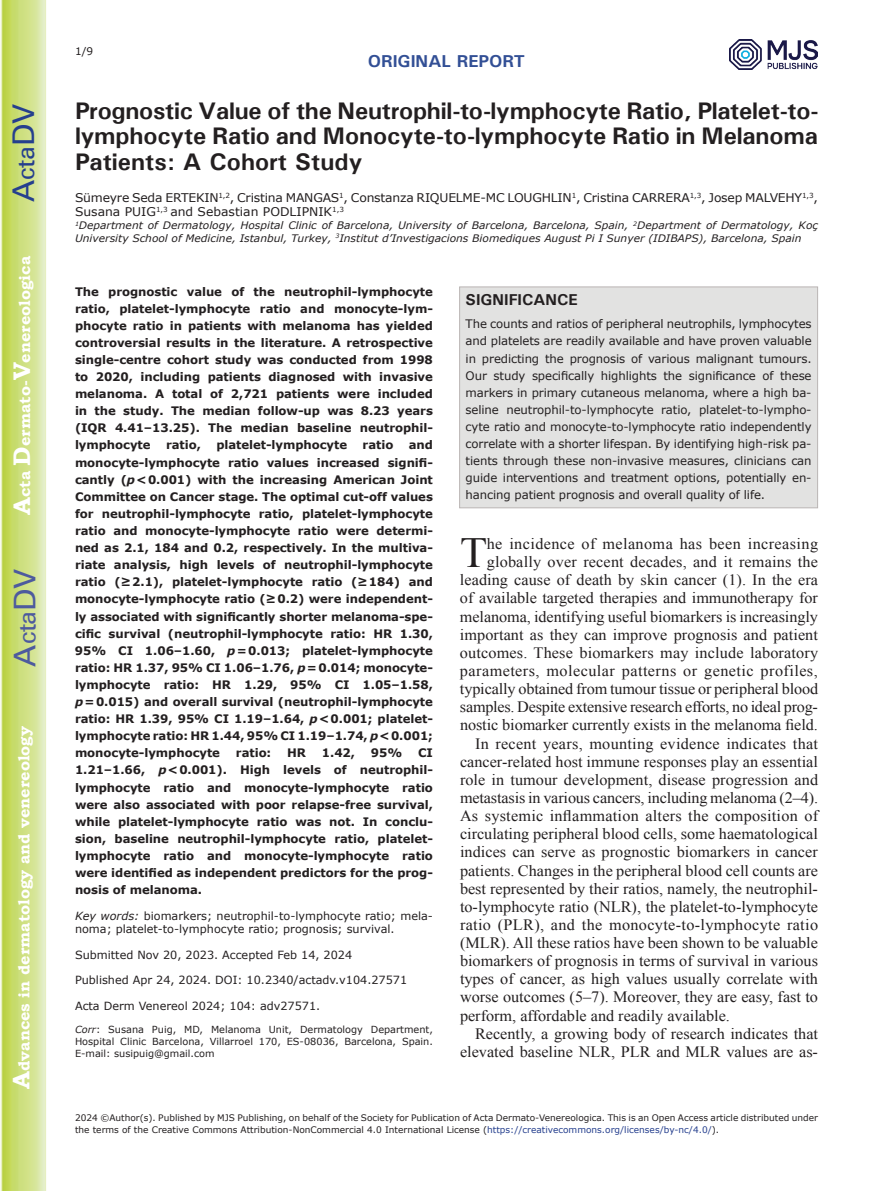
<style>
.page{position:relative;width:893px;height:1191px;background:#fff}
.page>*{position:absolute;margin:0;border:0;box-sizing:border-box;transform-origin:0 0}
.t1{font:42.9px "Times New Roman";color:#231f20}
.t2{font:30px "Univers";color:#4d5a9e}
.t3{font:30px "Univers";color:#253f8e}
.t4{font:700 24px/25.5px "Univers";letter-spacing:-.005em;color:#231f20;text-align:justify}
.t5{font:700 17.25px "Univers";color:#324f95}
.t6{font:15.75px "Times New Roman";color:#231f20}
.t7{font:15.75px "Times New Roman";letter-spacing:.025em;color:#231f20}
.t8{font:700 15.75px "Bookman Old Style";color:#fff}
.t9{font:15.75px "Times New Roman";letter-spacing:.02em;color:#231f20}
.t10{font:700 15.75px "Univers";color:#231f20}
.t11{font:12px/14.4px "Verdana";letter-spacing:-.015em;color:#231f20}
.t12{font:700 11.7px/17.1px "Verdana";letter-spacing:-.005em;color:#231f20;text-align:justify}
.t13{font:11.7px/17.1px "Verdana";letter-spacing:-.01em;color:#231f20;text-align:justify}
.t14{font:11.25px/13.5px "Verdana";color:#231f20}
.t15{font:10.5px "Verdana";color:#231f20}
.t16{font:italic 10.35px/12.8px "Verdana";color:#231f20}
.t17{font:9.75px/11.7px "Verdana";color:#231f20;text-align:justify}
.t18{font:9px/12px "Verdana";color:#231f20}
.s1{font-size:24px}
.s2{font-style:italic}
.s3{color:#253f8e}
</style>
<div class="page">
<svg style="left:1px;top:0;width:45px;height:1191px;background:#cfe084"></svg>
<img style="left:729px;top:40px;width:89px;height:30px">
<div style="left:459px;top:286px;width:359px;height:222px;background:#e2e2e1;border:1px solid #bab5b4"></div>
<h2 class="t3" style="left:6px;top:202px;width:100px;rotate:-90deg">A<span class="s1">cta</span>DV</h2>
<h3 class="t8" style="left:15px;top:515px;width:260px;rotate:-90deg"><span class="s1">A</span>cta <span class="s1">D</span>ermato-<span class="s1">V</span>enereologica</h3>
<h2 class="t2" style="left:7px;top:666px;width:100px;rotate:-90deg">A<span class="s1">cta</span>DV</h2>
<h3 class="t8" style="left:15px;top:1088px;width:364px;rotate:-90deg"><span class="s1">A</span>dvances in dermatology and venereology</h3>
<p class="t15" style="left:75px;top:44px;width:20px">1/9</p>
<h3 class="t5" style="left:368px;top:50px;width:159px">ORIGINAL REPORT</h3>
<h3 class="t4" style="left:75px;top:97px;width:745px">Prognostic Value of the Neutrophil-to-lymphocyte Ratio, Platelet-to&shy;lymphocyte Ratio and Monocyte-to-lymphocyte Ratio in Melanoma Patients: A Cohort Study</h3>
<p class="t11" style="left:75px;top:191px;width:744px">Sümeyre Seda ERTEKIN<sup>1,2</sup>, Cristina MANGAS<sup>1</sup>, Constanza RIQUELME-MC LOUGHLIN<sup>1</sup>, Cristina CARRERA<sup>1,3</sup>, Josep MALVEHY<sup>1,3</sup>,<br>Susana PUIG<sup>1,3</sup> and Sebastian PODLIPNIK<sup>1,3</sup></p>
<p class="t16" style="left:75px;top:219px;width:744px"><sup>1</sup>Department of Dermatology, Hospital Clinic of Barcelona, University of Barcelona, Barcelona, Spain, <sup>2</sup>Department of Dermatology, Koç<br>University School of Medicine, Istanbul, Turkey, <sup>3</sup>Institut d’Investigacions Biomediques August Pi I Sunyer (IDIBAPS), Barcelona, Spain</p>
<p class="t12" style="left:75px;top:283px;width:359px">The prognostic value of the neutrophil-lymphocyte ratio, platelet-lymphocyte ratio and monocyte-lym&shy;phocyte ratio in patients with melanoma has yielded controversial results in the literature. A retrospective single-centre cohort study was conducted from 1998 to 2020, including patients diagnosed with invasive melanoma. A total of 2,721 patients were included in the study. The median follow-up was 8.23 years (IQR 4.41–13.25). The median baseline neutrophil&shy;lymphocyte</p>
<p class="t12" style="left:75px;top:437px;width:359px;text-indent:334px">and mono-cyte-lymphocyte ratio values increased signifi&shy;cantly (<span class="s2">p</span>&lt;0.001) with the increasing American Joint Committee on Cancer stage. The optimal cut-off values for neutrophil-lymphocyte ratio, platelet-lymphocyte ratio and monocyte-lymphocyte ratio were determi&shy;ned as 2.1, 184 and 0.2, respectively. In the multiva&shy;riate analysis, high levels of neutrophil-lymphocyte ratio (≥2.1), platelet-lymphocyte ratio (≥184) and monocyte-lymphocyte ratio (≥0.2) were independent&shy;ly associated with significantly shorter melanoma-spe&shy;cific survival (neutrophil-lymphocyte ratio: HR 1.30, 95% CI 1.06–1.60, <span class="s2">p</span>=0.013; platelet-lymphocyte ratio: HR 1.37, 95% CI 1.06–1.76, <span class="s2">p</span>=0.014; monocyte&shy;lymphocyte ratio: HR 1.29, 95% CI 1.05–1.58, <span class="s2">p</span>=0.015) and overall survival (neutrophil-lymphocyte ratio: HR 1.39, 95% CI 1.19–1.64, <span class="s2">p</span>&lt;0.001; platelet&shy;lymphocyte ratio: HR 1.44, 95% CI 1.19–1.74, <span class="s2">p</span>&lt;0.001; monocyte-lymphocyte</p>
<p class="t12" style="left:166px;top:437px;width:36px">ratio,</p>
<p class="t12" style="left:216px;top:437px;width:132px">platelet-lymphocyte</p>
<p class="t12" style="left:363px;top:437px;width:32px">ratio</p>
<p class="t12" style="left:236px;top:744px;width:37px">ratio:</p>
<p class="t12" style="left:287px;top:744px;width:20px">HR</p>
<p class="t12" style="left:322px;top:744px;width:35px">1.42,</p>
<p class="t12" style="left:371px;top:744px;width:33px">95%</p>
<p class="t12" style="left:75px;top:744px;width:359px;text-indent:343px">CI 1.21–1.66, <span class="s2">p</span>&lt;0.001). High levels of neutrophil&shy;lymphocyte ratio and monocyte-lymphocyte ratio were also associated with poor relapse-free survival, while platelet-lymphocyte ratio was not. In conclu&shy;sion, baseline neutrophil-lymphocyte ratio, platelet&shy;lymphocyte ratio and monocyte-lymphocyte ratio were identified as independent predictors for the prog&shy;nosis of melanoma.</p>
<p class="t14" style="left:75px;top:909px;width:359px"><span class="s2">Key words:</span> biomarkers; neutrophil-to-lymphocyte ratio; mela&shy;noma; platelet-to-lymphocyte ratio; prognosis; survival.</p>
<p class="t14" style="left:75px;top:948px;width:279px">Submitted Nov 20, 2023. Accepted Feb 14, 2024</p>
<p class="t14" style="left:75px;top:973px;width:334px">Published Apr 24, 2024. DOI: 10.2340/actadv.v104.27571</p>
<p class="t14" style="left:75px;top:999px;width:247px">Acta Derm Venereol 2024; 104: adv27571.</p>
<p class="t17" style="left:75px;top:1024px;width:359px"><span class="s2">Corr</span>: Susana Puig, MD, Melanoma Unit, Dermatology Department, Hospital Clinic Barcelona, Villarroel 170, ES-08036, Barcelona, Spain.<br>E-mail: susipuig@gmail.com</p>
<h3 class="t10" style="left:466px;top:290px;width:114px">SIGNIFICANCE</h3>
<p class="t13" style="left:466px;top:316px;width:347px">The counts and ratios of peripheral neutrophils, lymphocytes and platelets are readily available and have proven valuable in predicting the prognosis of various malignant tumours.<br>Our study specifically highlights the significance of these markers in primary cutaneous melanoma, where a high ba&shy;seline neutrophil-to-lymphocyte ratio, platelet-to-lympho&shy;cyte ratio and monocyte-to-lymphocyte ratio independently correlate with a shorter lifespan. By identifying high-risk pa&shy;tients through these non-invasive measures, clinicians can guide interventions and treatment options, potentially en&shy;hancing patient prognosis and overall quality of life.</p>
<h1 class="t1" style="left:460px;top:524px;width:29px">T</h1>
<h3 class="t7" style="left:487px;top:533px;width:333px">he incidence of melanoma has been increasing</h3>
<h3 class="t6" style="left:487px;top:551px;width:333px">globally over recent decades, and it remains the</h3>
<h3 class="t6" style="left:460px;top:569px;width:360px">leading cause of death by skin cancer (1). In the era</h3>
<h3 class="t6" style="left:460px;top:587px;width:360px">of available targeted therapies and immunotherapy for</h3>
<h3 class="t6" style="left:460px;top:605px;width:359px">melanoma, identifying useful biomarkers is increasingly</h3>
<h3 class="t6" style="left:460px;top:624px;width:359px">important as they can improve prognosis and patient</h3>
<h3 class="t6" style="left:460px;top:642px;width:360px">outcomes. These biomarkers may include laboratory</h3>
<h3 class="t7" style="left:460px;top:660px;width:359px">parameters, molecular patterns or genetic profiles,</h3>
<h3 class="t6" style="left:460px;top:678px;width:360px">typically obtained from tumour tissue or peripheral blood</h3>
<h3 class="t6" style="left:460px;top:696px;width:359px">samples. Despite extensive research efforts, no ideal prog-</h3>
<h3 class="t6" style="left:460px;top:714px;width:359px">nostic biomarker currently exists in the melanoma field.</h3>
<h3 class="t6" style="left:475px;top:732px;width:345px">In recent years, mounting evidence indicates that</h3>
<h3 class="t6" style="left:460px;top:751px;width:359px">cancer-related host immune responses play an essential</h3>
<h3 class="t6" style="left:460px;top:769px;width:360px">role in tumour development, disease progression and</h3>
<h3 class="t6" style="left:460px;top:787px;width:360px">metastasis in various cancers, including melanoma (2–4).</h3>
<h3 class="t6" style="left:460px;top:805px;width:360px">As systemic inflammation alters the composition of</h3>
<h3 class="t6" style="left:460px;top:823px;width:359px">circulating peripheral blood cells, some haematological</h3>
<h3 class="t6" style="left:460px;top:841px;width:359px">indices can serve as prognostic biomarkers in cancer</h3>
<h3 class="t6" style="left:460px;top:859px;width:360px">patients. Changes in the peripheral blood cell counts are</h3>
<h3 class="t6" style="left:460px;top:877px;width:360px">best represented by their ratios, namely, the neutrophil-</h3>
<h3 class="t6" style="left:460px;top:896px;width:360px">to-lymphocyte ratio (NLR), the platelet-to-lymphocyte</h3>
<h3 class="t9" style="left:460px;top:914px;width:360px">ratio (PLR), and the monocyte-to-lymphocyte ratio</h3>
<h3 class="t6" style="left:460px;top:932px;width:360px">(MLR). All these ratios have been shown to be valuable</h3>
<h3 class="t6" style="left:460px;top:950px;width:360px">biomarkers of prognosis in terms of survival in various</h3>
<h3 class="t6" style="left:460px;top:968px;width:360px">types of cancer, as high values usually correlate with</h3>
<h3 class="t6" style="left:460px;top:986px;width:360px">worse outcomes (5–7). Moreover, they are easy, fast to</h3>
<h3 class="t6" style="left:460px;top:1004px;width:271px">perform, affordable and readily available.</h3>
<h3 class="t6" style="left:475px;top:1022px;width:345px">Recently, a growing body of research indicates that</h3>
<h3 class="t6" style="left:460px;top:1041px;width:359px">elevated baseline NLR, PLR and MLR values are as-</h3>
<p class="t18" style="left:75px;top:1111px;width:744px">2024 ©Author(s). Published by MJS Publishing, on behalf of the Society for Publication of Acta Dermato-Venereologica. This is an Open Access article distributed under the terms of the Creative Commons Attribution-NonCommercial 4.0 International License (<span class="s3">https://creativecommons.org/licenses/by-nc/4.0/</span>).</p>
</div>
